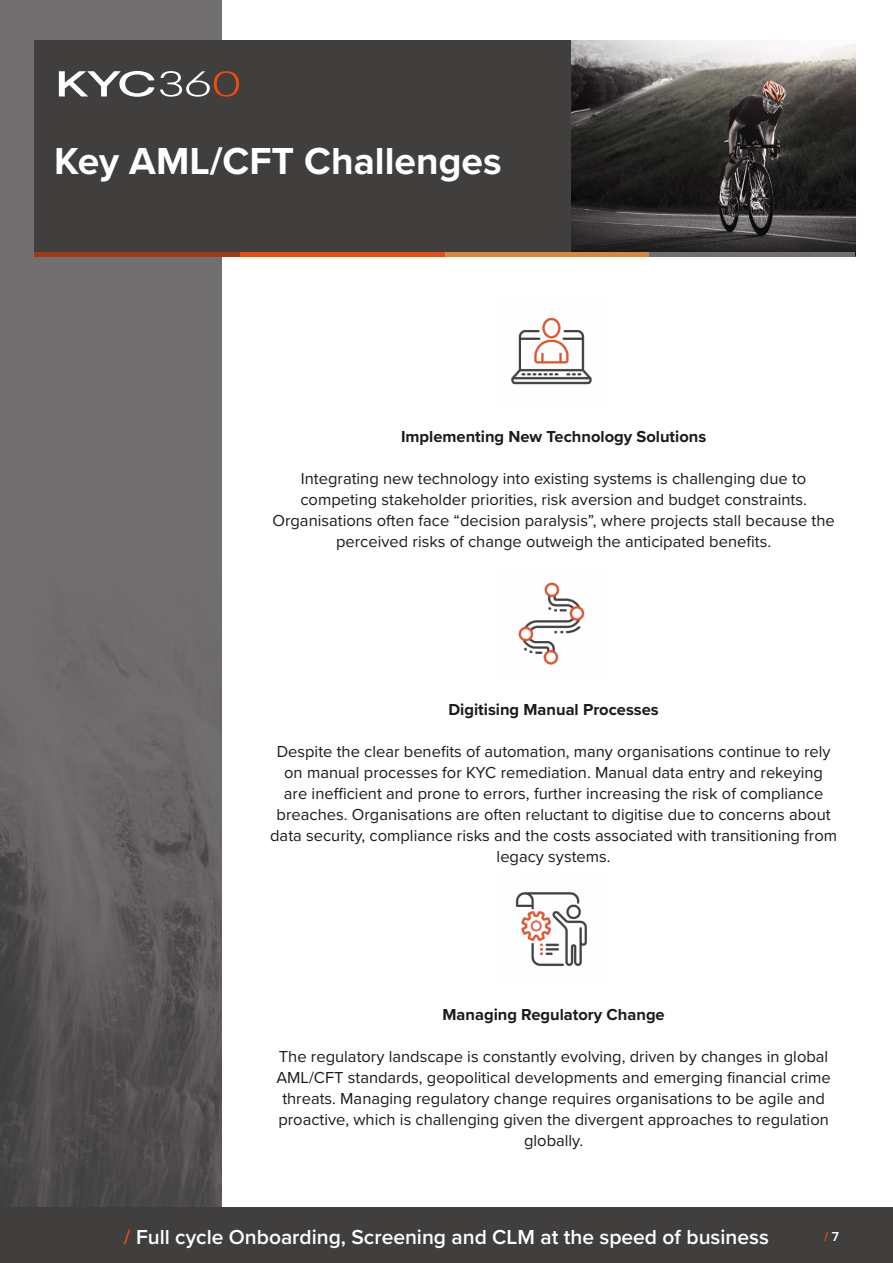
<style>
.page{position:relative;width:893px;height:1263px;background:#fff}
.page>*{position:absolute;margin:0;border:0;box-sizing:border-box;transform-origin:0 0}
.t1{font:700 39px "Proxima Nova";color:#fff}
.t2{font:600 21px "Proxima Nova";color:#fff}
.t3{font:16.5px/21px "Proxima Nova";color:#1b1b1b;text-align:center}
.t4{font:700 16.5px "Proxima Nova";color:#1b1b1b}
.t5{font:600 13.5px "Proxima Nova";color:#e74e0f}
.s1{color:#e74e0f}
.s2{color:#413e3e}
</style>
<div class="page">
<div style="left:0;top:0;width:221px;height:1263px;background:#726f70"></div>
<img style="left:0;top:642px;width:221px;height:566px">
<div style="left:34px;top:40px;width:821px;height:217px;background:#413e3e"></div>
<img style="left:571px;top:40px;width:284px;height:212px">
<svg style="left:59px;top:71px;width:180px;height:26px"></svg>
<div style="left:444px;top:252px;width:207px;height:5px;background:#d9863d"></div>
<div style="left:239px;top:252px;width:205px;height:5px;background:#e74e0f"></div>
<div style="left:34px;top:252px;width:205px;height:5px;background:#a13b16"></div>
<div style="left:650px;top:252px;width:205px;height:5px;background:#726f70"></div>
<img style="left:515px;top:892px;width:72px;height:75px">
<img style="left:511px;top:318px;width:81px;height:67px">
<img style="left:518px;top:582px;width:67px;height:83px">
<div style="left:0;top:1208px;width:893px;height:55px;background:#413e3e"></div>
<h1 class="t1" style="left:54px;top:132px;width:449px">Key AML/CFT Challenges</h1>
<p class="t4" style="left:401px;top:424px;width:307px">Implementing New Technology Solutions</p>
<p class="t3" style="left:272px;top:467px;width:564px">Integrating new technology into existing systems is challenging due to competing stakeholder priorities, risk aversion and budget constraints.<br>Organisations often face “decision paralysis”, where projects stall because the perceived risks of change outweigh the anticipated benefits.</p>
<p class="t4" style="left:448px;top:697px;width:212px">Digitising Manual Processes</p>
<p class="t3" style="left:270px;top:740px;width:568px">Despite the clear benefits of automation, many organisations continue to rely on manual processes for KYC remediation. Manual data entry and rekeying<br>are inefficient and prone to errors, further increasing the risk of compliance breaches. Organisations are often reluctant to digitise due to concerns about data security, compliance risks and the costs associated with transitioning from legacy systems.</p>
<p class="t4" style="left:442px;top:1002px;width:224px">Managing Regulatory Change</p>
<p class="t3" style="left:276px;top:1045px;width:556px">The regulatory landscape is constantly evolving, driven by changes in global AML/CFT standards, geopolitical developments and emerging financial crime threats. Managing regulatory change requires organisations to be agile and proactive, which is challenging given the divergent approaches to regulation globally.</p>
<p class="t2" style="left:124px;top:1221px;width:646px"><span class="s1">/</span> Full cycle Onboarding, Screening and CLM at the speed of business</p>
<p class="t5" style="left:824px;top:1226px;width:16px">/ <span class="s2">7</span></p>
</div>
